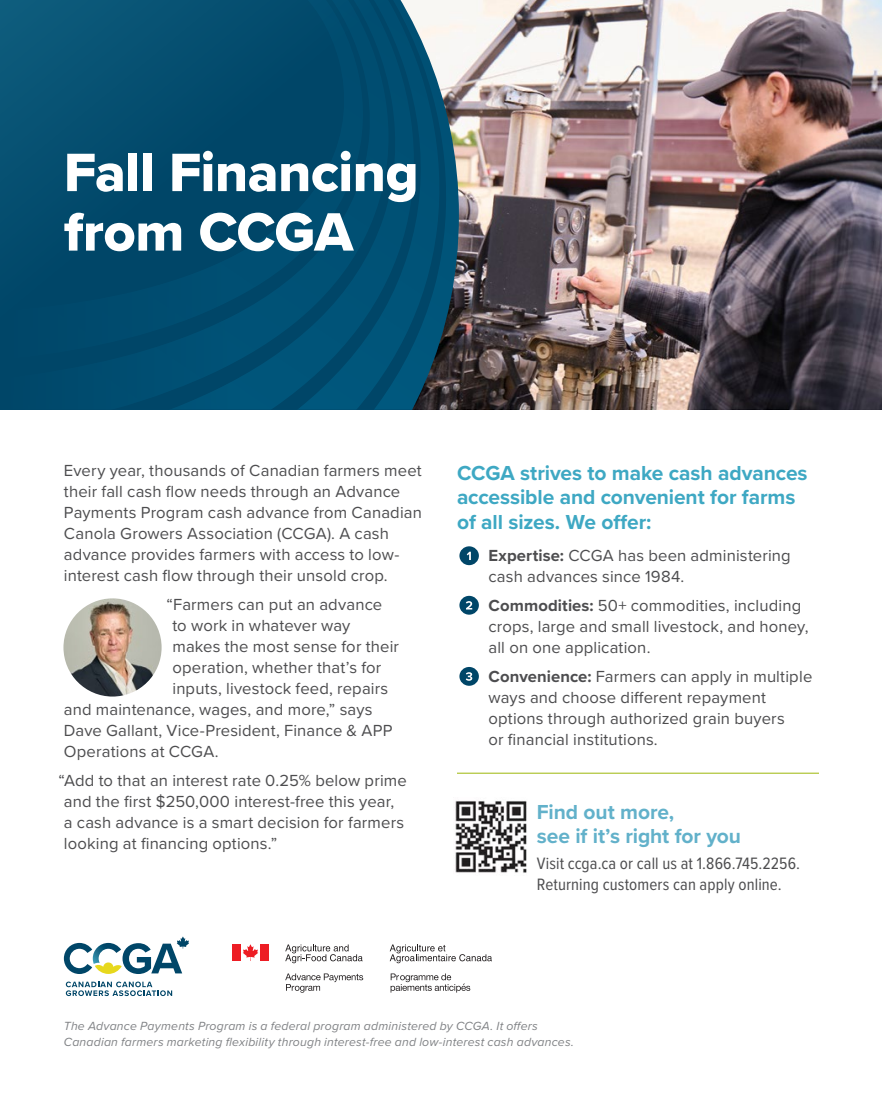
<style>
.page{position:relative;width:882px;height:1103px;background:#fff}
.page>*{position:absolute;margin:0;border:0;box-sizing:border-box;transform-origin:0 0}
.t1{font:56px/59.5px "Proxima Nova Extrabld";letter-spacing:-.01em;color:#fff}
.t2{font:700 21px/24.5px "Proxima Nova";letter-spacing:-.005em;color:#3ea8c3}
.t3{font:700 21px/24.5px "Proxima Nova";letter-spacing:-.005em;color:#62b1ca}
.t4{font:17.15px/21px "Proxima Nova Cond";letter-spacing:.005em;color:#4d4d4f}
.t5{font:16.62px/21px "Proxima Nova";letter-spacing:.01em;color:#4d4d4f}
.t6{font:italic 12.25px/15.8px "Proxima Nova";letter-spacing:.015em;color:#808285}
.s1{font-weight:700}
</style>
<div class="page">
<img style="left:459px;top:0;width:423px;height:409px">
<hr style="left:457px;top:772px;width:362px;height:2px;background:#b4c844">
<img style="left:441px;top:0;width:18px;height:409px">
<svg style="left:416px;top:0;width:25px;height:409px;fill:#005175"></svg>
<svg style="left:402px;top:0;width:14px;height:409px;fill:#004f73"></svg>
<div style="left:0;top:0;width:402px;height:409px;background:linear-gradient(to right,#054d6e,#004c6f)"></div>
<img style="left:63px;top:598px;width:99px;height:98px;border-radius:49px">
<div style="left:459px;top:546px;width:20px;height:19px;background:#004668;border-radius:50%"></div>
<svg style="left:467px;top:551px;width:4px;height:9px"></svg>
<div style="left:459px;top:596px;width:20px;height:18px;background:#004668;border-radius:50%"></div>
<svg style="left:466px;top:601px;width:6px;height:8px"></svg>
<div style="left:459px;top:667px;width:20px;height:18px;background:#004668;border-radius:50%"></div>
<svg style="left:466px;top:672px;width:6px;height:8px"></svg>
<svg style="left:66px;top:981px;width:106px;height:15px"></svg>
<svg style="left:64px;top:936px;width:125px;height:38px"></svg>
<svg style="left:285px;top:973px;width:78px;height:19px"></svg>
<svg style="left:391px;top:973px;width:79px;height:19px"></svg>
<svg style="left:243px;top:944px;width:15px;height:17px"></svg>
<div style="left:232px;top:944px;width:8px;height:17px;background:#ed1d24"></div>
<div style="left:261px;top:944px;width:8px;height:17px;background:#ed1d24"></div>
<svg style="left:285px;top:944px;width:78px;height:19px"></svg>
<svg style="left:390px;top:944px;width:102px;height:19px"></svg>
<img style="left:455px;top:800px;width:72px;height:73px">
<h1 class="t1" style="left:64px;top:142px;width:356px">Fall Financing from CCGA</h1>
<p class="t5" style="left:64px;top:459px;width:360px">Every year, thousands of Canadian farmers meet their fall cash flow needs through an Advance Payments Program cash advance from Canadian Canola Growers Association (CCGA). A cash advance provides farmers with access to low&shy;interest cash flow through their unsold crop.</p>
<p class="t5" style="left:166px;top:593px;width:217px">“Farmers can put an advance</p>
<p class="t5" style="left:172px;top:614px;width:180px">to work in whatever way</p>
<p class="t5" style="left:172px;top:635px;width:228px">makes the most sense for their</p>
<p class="t5" style="left:172px;top:656px;width:211px">operation, whether that’s for</p>
<p class="t5" style="left:172px;top:677px;width:217px">inputs, livestock feed, repairs</p>
<p class="t5" style="left:64px;top:698px;width:310px">and maintenance, wages, and more,” says</p>
<p class="t5" style="left:64px;top:719px;width:330px">Dave Gallant, Vice-President, Finance &amp; APP</p>
<p class="t5" style="left:64px;top:740px;width:156px">Operations at CCGA.</p>
<p class="t5" style="left:64px;top:769px;width:344px;text-indent:-5px">“Add to that an interest rate 0.25% below prime and the first $250,000 interest-free this year, a cash advance is a smart decision for farmers looking at financing options.”</p>
<p class="t2" style="left:457px;top:460px;width:352px">CCGA strives to make cash advances accessible and convenient for farms of all sizes. We offer:</p>
<p class="t5" style="left:489px;top:544px;width:304px"><span class="s1">Expertise:</span> CCGA has been administering cash advances since 1984.</p>
<p class="t5" style="left:489px;top:594px;width:322px"><span class="s1">Commodities:</span> 50+ commodities, including crops, large and small livestock, and honey, all on one application.</p>
<p class="t5" style="left:489px;top:665px;width:325px"><span class="s1">Convenience:</span> Farmers can apply in multiple ways and choose different repayment options through authorized grain buyers<br>or financial institutions.</p>
<p class="t3" style="left:537px;top:799px;width:206px">Find out more,<br>see if it’s right for you</p>
<p class="t4" style="left:537px;top:852px;width:265px">Visit ccga.ca or call us at 1.866.745.2256.<br>Returning customers can apply online.</p>
<p class="t6" style="left:64px;top:1017px;width:511px">The Advance Payments Program is a federal program administered by CCGA. It offers<br>Canadian farmers marketing flexibility through interest-free and low-interest cash advances.</p>
</div>
